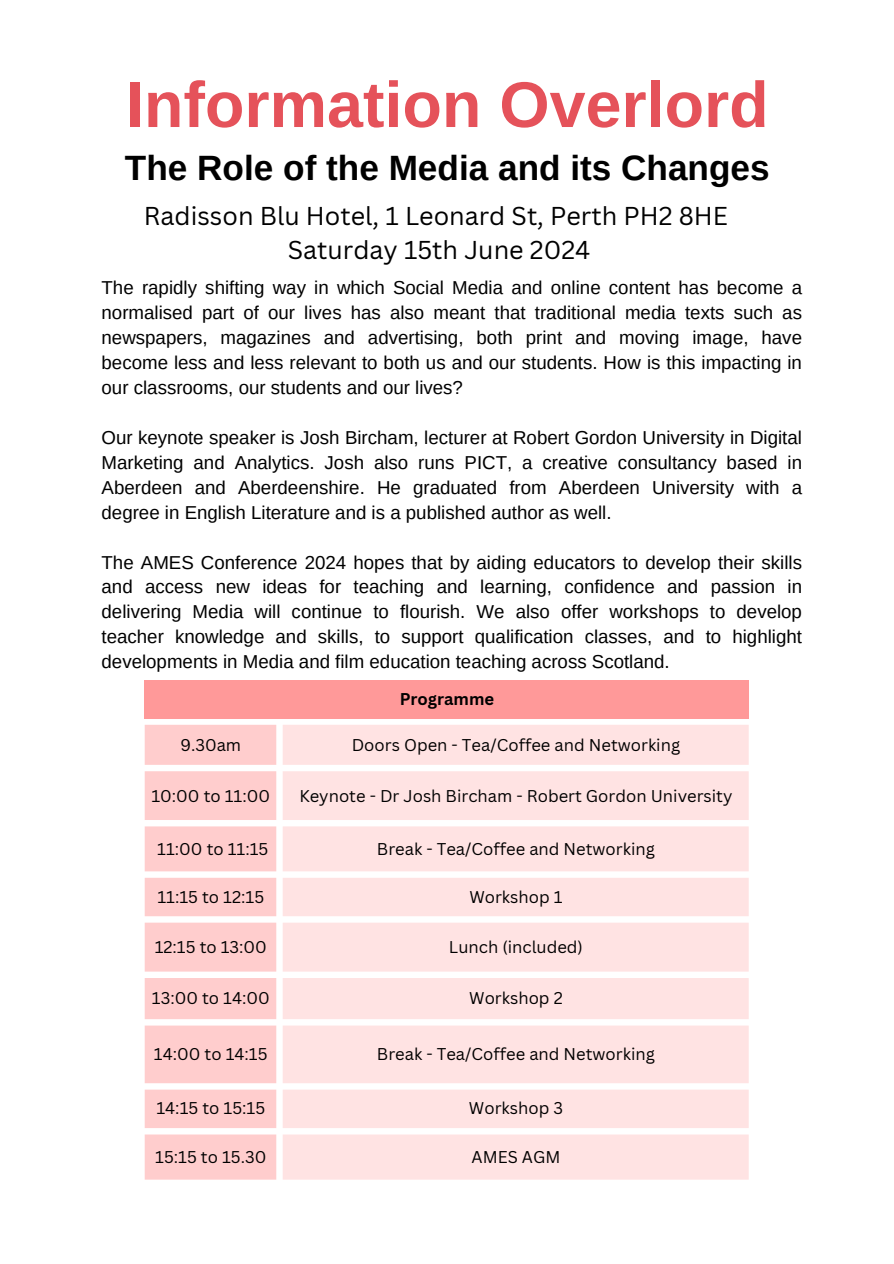
<style>
.page{position:relative;width:894px;height:1264px;background:#fff}
.page>*{position:absolute;margin:0;border:0;box-sizing:border-box;transform-origin:0 0}
.t1{font:700 64.65px "Arimo";color:#e5525a}
.t2{font:700 35.1px "Arimo";color:#000}
.t3{font:25.2px/33.6px "Canva Sans";color:#000;text-align:center}
.t4{font:18.75px/24.9px "Arimo";color:#000;text-align:justify}
.t5{font:16.65px "Canva Sans";color:#000}
.t6{font:700 16.65px "Canva Sans";color:#000}
</style>
<div class="page">
<div style="left:145px;top:680px;width:603px;height:38px;background:#f99"></div>
<svg style="left:145px;top:724px;width:131px;height:455px;background:#ffd2d2"></svg>
<svg style="left:283px;top:725px;width:465px;height:454px;background:#ffe6e6"></svg>
<p class="t1" style="left:126px;top:68px;width:644px">Information Overlord</p>
<p class="t2" style="left:125px;top:148px;width:646px">The Role of the Media and its Changes</p>
<p class="t3" style="left:144px;top:199px;width:585px">Radisson Blu Hotel, 1 Leonard St, Perth PH2 8HE<br>Saturday 15th June 2024</p>
<p class="t4" style="left:101px;top:275px;width:701px">The rapidly shifting way in which Social Media and online content has become a normalised part of our lives has also meant that traditional media texts such as newspapers, magazines and advertising, both print and moving image, have become less and less relevant to both us and our students. How is this impacting in our classrooms, our students and our lives?</p>
<p class="t4" style="left:101px;top:425px;width:701px">Our keynote speaker is Josh Bircham, lecturer at Robert Gordon University in Digital Marketing and Analytics. Josh also runs PICT, a creative consultancy based in Aberdeen and Aberdeenshire. He graduated from Aberdeen University with a degree in English Literature and is a published author as well.</p>
<p class="t4" style="left:101px;top:549px;width:701px">The AMES Conference 2024 hopes that by aiding educators to develop their skills and access new ideas for teaching and learning, confidence and passion in delivering Media will continue to flourish. We also offer workshops to develop teacher knowledge and skills, to support qualification classes, and to highlight developments in Media and film education teaching across Scotland.</p>
<h1 class="t6" style="left:399px;top:687px;width:96px">Programme</h1>
<h2 class="t5" style="left:180px;top:733px;width:62px">9.30am</h2>
<p class="t5" style="left:351px;top:733px;width:330px">Doors Open - Tea/Coffee and Networking</p>
<p class="t5" style="left:151px;top:783px;width:120px">10:00 to 11:00</p>
<p class="t5" style="left:299px;top:783px;width:434px">Keynote - Dr Josh Bircham - Robert Gordon University</p>
<p class="t5" style="left:157px;top:837px;width:113px">11:00 to 11:15</p>
<p class="t5" style="left:377px;top:837px;width:279px">Break - Tea/Coffee and Networking</p>
<p class="t5" style="left:157px;top:884px;width:108px">11:15 to 12:15</p>
<p class="t5" style="left:469px;top:884px;width:95px">Workshop 1</p>
<p class="t5" style="left:155px;top:935px;width:114px">12:15 to 13:00</p>
<p class="t5" style="left:449px;top:935px;width:135px">Lunch (included)</p>
<p class="t5" style="left:152px;top:986px;width:119px">13:00 to 14:00</p>
<p class="t5" style="left:469px;top:986px;width:95px">Workshop 2</p>
<p class="t5" style="left:154px;top:1042px;width:115px">14:00 to 14:15</p>
<p class="t5" style="left:377px;top:1042px;width:279px">Break - Tea/Coffee and Networking</p>
<p class="t5" style="left:156px;top:1096px;width:110px">14:15 to 15:15</p>
<p class="t5" style="left:469px;top:1096px;width:96px">Workshop 3</p>
<p class="t5" style="left:155px;top:1145px;width:113px">15:15 to 15.30</p>
<p class="t5" style="left:471px;top:1145px;width:90px">AMES AGM</p>
</div>
